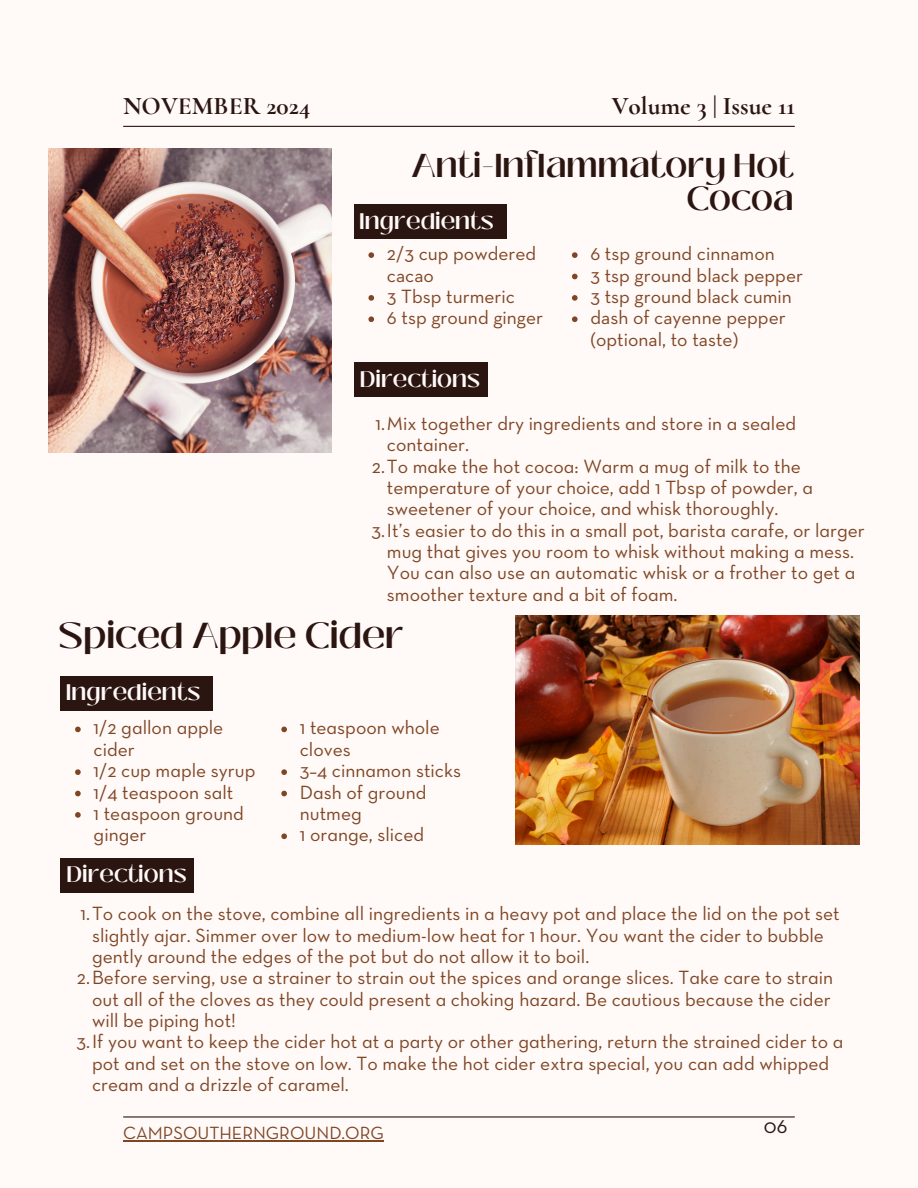
<style>
.page{position:relative;width:918px;height:1188px;background:#fff9f7}
.page>*{position:absolute;margin:0;border:0;box-sizing:border-box;transform-origin:0 0}
.t1{font:600 36px "Black Mango";color:#2b1511}
.t2{font:600 33px/32.7px "Black Mango";color:#2b1511;text-align:right}
.t3{font:700 25.35px "Cormorant";color:#2b1511}
.t4{font:600 22.5px "Black Mango";color:#fff9f7}
.t5{font:21px "Neutraface Text";color:#2b1511}
.t6{font:19.5px/21.3px "Neutraface Text Book Alt";color:#7f4625}
.t7{font:19.5px/21.3px "Neutraface Text";color:#7f4625}
.t8{font:18px "Neutraface Text";color:#7f4625}
</style>
<div class="page">
<img style="left:49px;top:148px;width:282px;height:305px">
<hr style="left:124px;top:126px;width:670px;height:1px;background:#2b1511">
<div style="left:354px;top:204px;width:153px;height:35px;background:#2b1511"></div>
<svg style="left:368px;top:252px;width:6px;height:6px"></svg>
<svg style="left:368px;top:295px;width:6px;height:6px"></svg>
<svg style="left:368px;top:316px;width:6px;height:6px"></svg>
<div style="left:354px;top:363px;width:134px;height:34px;background:#2b1511"></div>
<img style="left:516px;top:615px;width:343px;height:230px">
<svg style="left:572px;top:252px;width:6px;height:6px"></svg>
<svg style="left:572px;top:274px;width:6px;height:5px"></svg>
<svg style="left:572px;top:295px;width:6px;height:6px"></svg>
<svg style="left:572px;top:316px;width:6px;height:6px"></svg>
<div style="left:60px;top:676px;width:153px;height:35px;background:#2b1511"></div>
<svg style="left:75px;top:727px;width:6px;height:5px"></svg>
<svg style="left:75px;top:769px;width:6px;height:6px"></svg>
<svg style="left:75px;top:791px;width:6px;height:5px"></svg>
<svg style="left:75px;top:812px;width:6px;height:6px"></svg>
<div style="left:60px;top:858px;width:134px;height:35px;background:#2b1511"></div>
<svg style="left:281px;top:727px;width:6px;height:5px"></svg>
<svg style="left:281px;top:769px;width:6px;height:6px"></svg>
<svg style="left:281px;top:791px;width:6px;height:5px"></svg>
<svg style="left:281px;top:833px;width:6px;height:6px"></svg>
<hr style="left:124px;top:1116px;width:670px;height:2px;background:#2b1511">
<hr style="left:123px;top:1140px;width:261px;height:2px;background:#7f4625">
<p class="t3" style="left:123px;top:91px;width:189px">NOVEMBER 2024</p>
<p class="t3" style="left:612px;top:91px;width:185px">Volume 3 | Issue 11</p>
<h2 class="t2" style="left:411px;top:150px;width:384px">Anti-Inflammatory Hot<br>Cocoa</h2>
<h3 class="t4" style="left:359px;top:204px;width:136px">Ingredients</h3>
<h1 class="t7" style="left:387px;top:244px;width:151px">2/3 cup powdered cacao</h1>
<h4 class="t7" style="left:387px;top:287px;width:129px">3 Tbsp turmeric</h4>
<p class="t7" style="left:387px;top:308px;width:158px">6 tsp ground ginger</p>
<p class="t4" style="left:360px;top:362px;width:122px">Directions</p>
<p class="t6" style="left:387px;top:414px;width:411px;text-indent:-11px">1.Mix together dry ingredients and store in a sealed container.</p>
<p class="t6" style="left:387px;top:456px;width:428px;text-indent:-15px">2.To make the hot cocoa: Warm a mug of milk to the temperature of your choice, add 1 Tbsp of powder, a sweetener of your choice, and whisk thoroughly.</p>
<p class="t6" style="left:387px;top:521px;width:479px;text-indent:-16px">3.It’s easier to do this in a small pot, barista carafe, or larger mug that gives you room to whisk without making a mess.<br>You can also use an automatic whisk or a frother to get a smoother texture and a bit of foam.</p>
<p class="t1" style="left:59px;top:609px;width:347px">Spiced Apple Cider</p>
<p class="t7" style="left:590px;top:244px;width:186px">6 tsp ground cinnamon</p>
<h4 class="t7" style="left:590px;top:265px;width:214px">3 tsp ground black pepper</h4>
<p class="t7" style="left:590px;top:287px;width:203px">3 tsp ground black cumin</p>
<p class="t7" style="left:590px;top:308px;width:197px">dash of cayenne pepper (optional, to taste)</p>
<p class="t4" style="left:66px;top:676px;width:136px">Ingredients</p>
<h1 class="t6" style="left:94px;top:718px;width:131px">1/2 gallon apple cider</h1>
<h4 class="t6" style="left:94px;top:761px;width:163px">1/2 cup maple syrup</h4>
<p class="t6" style="left:94px;top:782px;width:141px">1/4 teaspoon salt</p>
<p class="t6" style="left:94px;top:804px;width:152px">1 teaspoon ground ginger</p>
<p class="t4" style="left:66px;top:858px;width:122px">Directions</p>
<p class="t6" style="left:92px;top:904px;width:749px;text-indent:-11px">1.To cook on the stove, combine all ingredients in a heavy pot and place the lid on the pot set slightly ajar. Simmer over low to medium-low heat for 1 hour. You want the cider to bubble gently around the edges of the pot but do not allow it to boil.</p>
<p class="t6" style="left:92px;top:968px;width:743px;text-indent:-15px">2.Before serving, use a strainer to strain out the spices and orange slices. Take care to strain out all of the cloves as they could present a choking hazard. Be cautious because the cider will be piping hot!</p>
<p class="t6" style="left:92px;top:1032px;width:753px;text-indent:-16px">3.If you want to keep the cider hot at a party or other gathering, return the strained cider to a pot and set on the stove on low. To make the hot cider extra special, you can add whipped cream and a drizzle of caramel.</p>
<p class="t6" style="left:300px;top:718px;width:141px">1 teaspoon whole cloves</p>
<p class="t6" style="left:300px;top:761px;width:163px">3–4 cinnamon sticks</p>
<h4 class="t6" style="left:300px;top:782px;width:128px">Dash of ground nutmeg</h4>
<p class="t6" style="left:300px;top:825px;width:126px">1 orange, sliced</p>
<h5 class="t8" style="left:123px;top:1125px;width:262px">CAMPSOUTHERNGROUND.ORG</h5>
<p class="t5" style="left:764px;top:1117px;width:25px">06</p>
</div>
